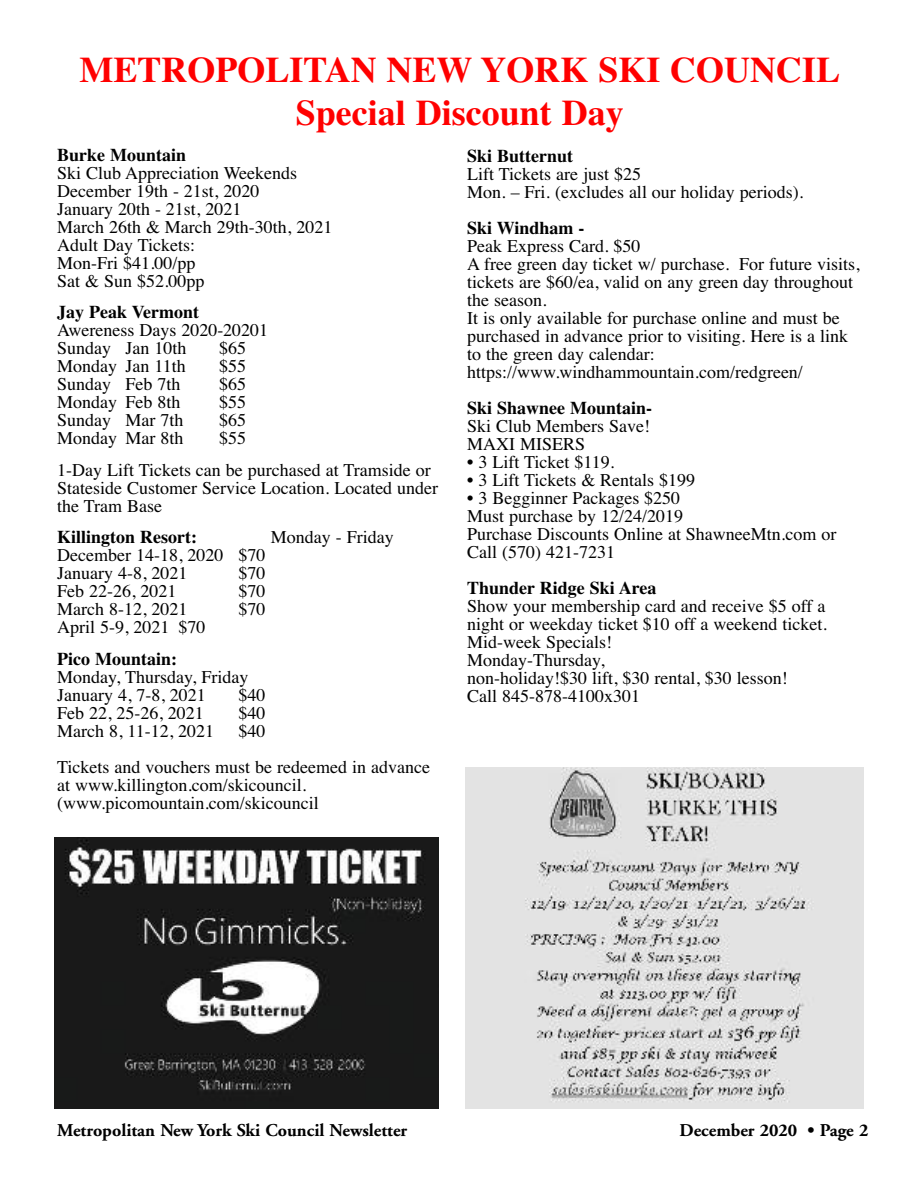
<style>
.page{position:relative;width:918px;height:1188px;background:#fff}
.page>*{position:absolute;margin:0;border:0;box-sizing:border-box;transform-origin:0 0}
.t1{font:700 36px/43.5px "Times";color:#f00;text-align:center}
.t2{font:18px/18px "Times";color:#000}
.t3{font:700 18px "Times";color:#000}
.t4{font:700 18px "Adobe Garamond";color:#000}
</style>
<div class="page">
<img style="left:54px;top:838px;width:384px;height:270px">
<img style="left:466px;top:767px;width:398px;height:341px">
<h1 class="t1" style="left:79px;top:47px;width:762px">METROPOLITAN NEW YORK SKI COUNCIL<br>Special Discount Day</h1>
<p class="t3" style="left:57px;top:144px;width:130px">Burke Mountain</p>
<p class="t2" style="left:57px;top:163px;width:277px">Ski Club Appreciation Weekends<br>December 19th - 21st, 2020<br>January 20th - 21st, 2021<br>March 26th &amp; March 29th-30th, 2021<br>Adult Day Tickets:<br>Mon-Fri $41.00/pp<br>Sat &amp; Sun $52.00pp</p>
<p class="t3" style="left:57px;top:301px;width:143px">Jay Peak Vermont</p>
<p class="t2" style="left:57px;top:321px;width:213px">Awereness Days 2020-20201<br>Sunday Jan 10th</p>
<p class="t2" style="left:219px;top:339px;width:28px">$65</p>
<p class="t2" style="left:57px;top:357px;width:130px">Monday Jan 11th</p>
<p class="t2" style="left:219px;top:357px;width:28px">$55</p>
<p class="t2" style="left:57px;top:375px;width:125px">Sunday Feb 7th</p>
<p class="t2" style="left:219px;top:375px;width:28px">$65</p>
<p class="t2" style="left:57px;top:393px;width:125px">Monday Feb 8th</p>
<p class="t2" style="left:219px;top:393px;width:28px">$55</p>
<p class="t2" style="left:57px;top:411px;width:128px">Sunday Mar 7th</p>
<p class="t2" style="left:219px;top:411px;width:28px">$65</p>
<p class="t2" style="left:57px;top:429px;width:128px">Monday Mar 8th</p>
<p class="t2" style="left:57px;top:422px;width:375px;line-height:31.5px;text-indent:162px">$55<br>1-Day Lift Tickets can be purchased at Tramside or</p>
<p class="t2" style="left:57px;top:478px;width:383px">Stateside Customer Service Location. Located under the Tram Base</p>
<p class="t3" style="left:57px;top:526px;width:141px">Killington Resort:</p>
<p class="t2" style="left:271px;top:528px;width:124px">Monday - Friday</p>
<p class="t2" style="left:57px;top:546px;width:210px">December 14-18, 2020 $70<br>January 4-8, 2021</p>
<p class="t2" style="left:238px;top:564px;width:28px">$70</p>
<p class="t2" style="left:57px;top:582px;width:121px">Feb 22-26, 2021</p>
<p class="t2" style="left:238px;top:582px;width:28px">$70</p>
<p class="t2" style="left:57px;top:600px;width:132px">March 8-12, 2021</p>
<p class="t2" style="left:238px;top:600px;width:28px">$70</p>
<p class="t2" style="left:57px;top:618px;width:150px">April 5-9, 2021 $70</p>
<p class="t3" style="left:57px;top:648px;width:121px">Pico Mountain:</p>
<p class="t2" style="left:57px;top:667px;width:193px">Monday, Thursday, Friday<br>January 4, 7-8, 2021</p>
<p class="t2" style="left:238px;top:685px;width:28px">$40</p>
<p class="t2" style="left:57px;top:703px;width:148px">Feb 22, 25-26, 2021</p>
<p class="t2" style="left:238px;top:703px;width:28px">$40</p>
<p class="t2" style="left:57px;top:721px;width:159px">March 8, 11-12, 2021</p>
<p class="t2" style="left:57px;top:712px;width:374px;line-height:36px;text-indent:181px">$40<br>Tickets and vouchers must be redeemed in advance</p>
<p class="t2" style="left:57px;top:775px;width:263px">at www.killington.com/skicouncil. (www.picomountain.com/skicouncil</p>
<p class="t3" style="left:467px;top:145px;width:107px">Ski Butternut</p>
<p class="t2" style="left:467px;top:165px;width:338px">Lift Tickets are just $25<br>Mon. – Fri. (excludes all our holiday periods).</p>
<p class="t3" style="left:467px;top:217px;width:119px">Ski Windham -</p>
<p class="t2" style="left:467px;top:237px;width:394px">Peak Express Card. $50<br>A free green day ticket w/ purchase. For future visits, tickets are $60/ea, valid on any green day throughout the season.<br>It is only available for purchase online and must be purchased in advance prior to visiting. Here is a link to the green day calendar: https://www.windhammountain.com/redgreen/</p>
<p class="t3" style="left:467px;top:397px;width:186px">Ski Shawnee Mountain-</p>
<p class="t2" style="left:467px;top:417px;width:184px">Ski Club Members Save!<br>MAXI MISERS</p>
<p class="t2" style="left:467px;top:453px;width:148px">• 3 Lift Ticket $119.</p>
<p class="t2" style="left:467px;top:471px;width:229px">• 3 Lift Tickets &amp; Rentals $199</p>
<p class="t2" style="left:467px;top:489px;width:371px">• 3 Begginner Packages $250<br>Must purchase by 12/24/2019<br>Purchase Discounts Online at ShawneeMtn.com or<br>Call (570) 421-7231</p>
<p class="t3" style="left:467px;top:577px;width:191px">Thunder Ridge Ski Area</p>
<p class="t2" style="left:467px;top:597px;width:361px">Show your membership card and receive $5 off a night or weekday ticket $10 off a weekend ticket.<br>Mid-week Specials!<br>Monday-Thursday,<br>non-holiday!$30 lift, $30 rental, $30 lesson!<br>Call 845-878-4100x301</p>
<p class="t4" style="left:57px;top:1124px;width:352px">Metropolitan New York Ski Council Newsletter</p>
<p class="t4" style="left:680px;top:1124px;width:190px">December 2020 • Page 2</p>
</div>
